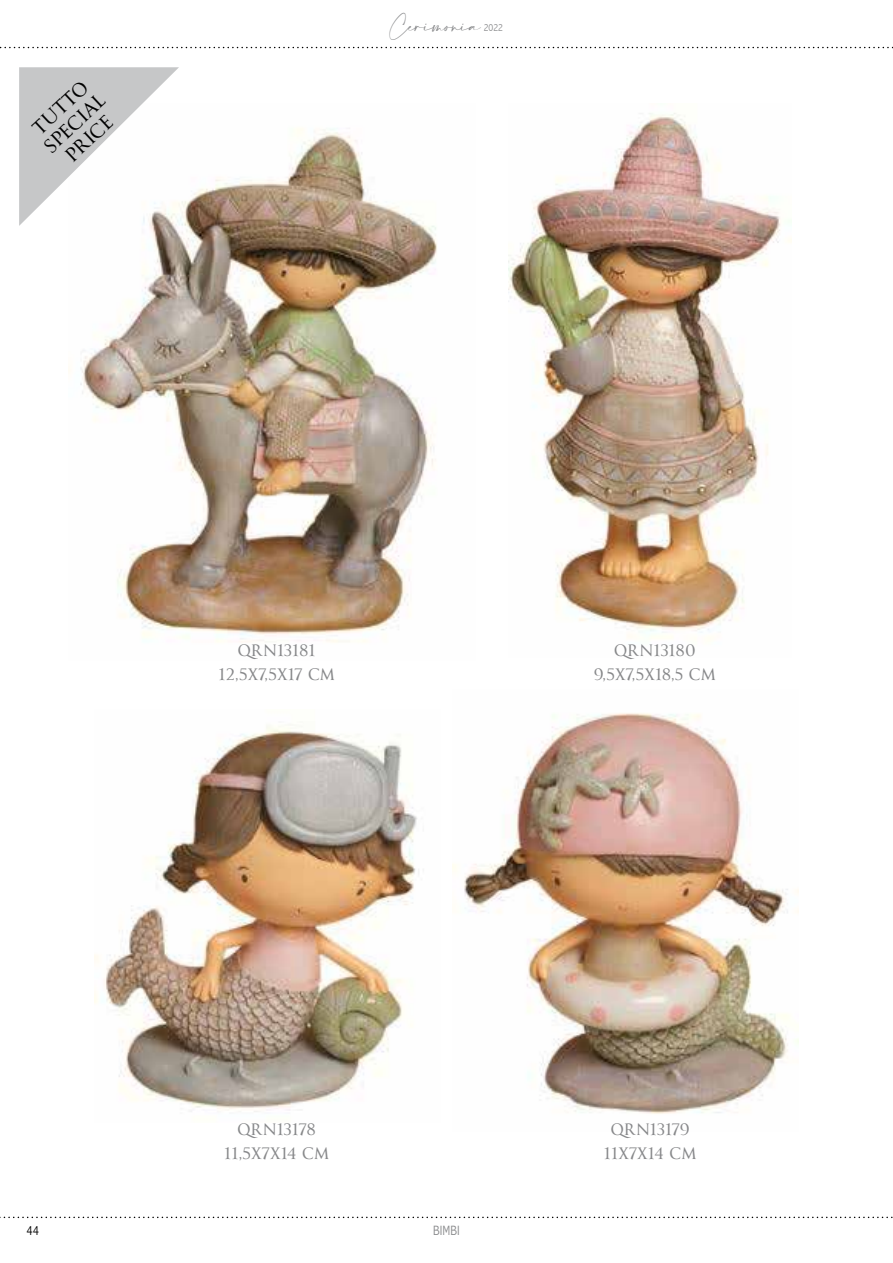
<style>
.page{position:relative;width:893px;height:1263px;background:#fff}
.page>*{position:absolute;margin:0;border:0;box-sizing:border-box;transform-origin:0 0}
.t1{font:500 19.5px/21px "Goudy Trajan";color:#000;text-align:center}
.t2{font:500 16.5px/24px "Goudy Trajan";color:#87888a;text-align:center}
.t3{font:13.5px "Amalfi Coast";color:#87888a}
.t4{font:300 condensed 13.5px "Abadi";color:#87888a}
.t5{font:300 condensed 13.5px "Abadi";color:#000}
.s1{font-family:"Abadi";font-weight:300;font-stretch:condensed;font-size:10.5px}
</style>
<div class="page">
<svg style="left:0;top:1216px;width:893px;height:2px"></svg>
<svg style="left:0;top:47px;width:893px;height:1px"></svg>
<img style="left:94px;top:724px;width:325px;height:388px">
<img style="left:453px;top:713px;width:346px;height:401px">
<img style="left:509px;top:113px;width:283px;height:528px">
<img style="left:69px;top:128px;width:368px;height:515px">
<svg style="left:19px;top:67px;width:160px;height:159px"></svg>
<p class="t1" style="left:26px;top:126px;width:77px;rotate:-43deg">TUTTO<br>SPECIAL<br>PRICE</p>
<p class="t3" style="left:390px;top:18px;width:115px">Cerimonia <span class="s1">2022</span></p>
<p class="t2" style="left:218px;top:639px;width:118px">QRN13181<br>12,5X7,5X17 CM</p>
<p class="t2" style="left:594px;top:639px;width:124px">QRN13180<br>9,5X7,5X18,5 CM</p>
<p class="t2" style="left:224px;top:1118px;width:107px">QRN13178<br>11,5X7X14 CM</p>
<p class="t2" style="left:604px;top:1118px;width:95px">QRN13179<br>11X7X14 CM</p>
<p class="t5" style="left:27px;top:1222px;width:14px">44</p>
<p class="t4" style="left:433px;top:1222px;width:28px">BIMBI</p>
</div>
